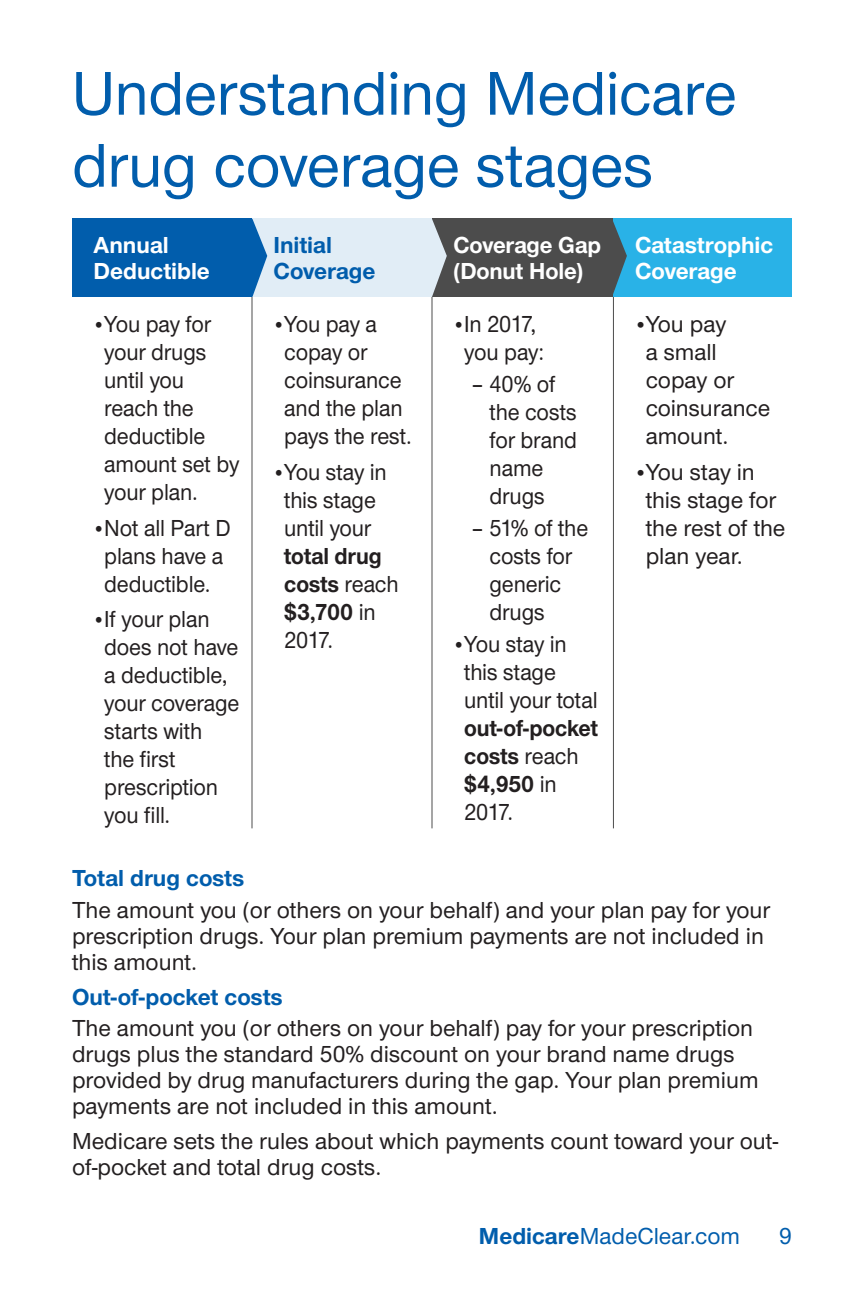
<style>
.page{position:relative;width:864px;height:1296px;background:#fff}
.page>*{position:absolute;margin:0;border:0;box-sizing:border-box;transform-origin:0 0}
.t1{font:500 64px/72px "UHC Sans";letter-spacing:-.01em;color:#015dac}
.t2{font:500 24px/28px "UHC Sans";color:#231f20}
.t3{font:500 24px/28px "UHC Sans";color:#231f20;scale:.95 1}
.t4{font:700 24px/28px "UHC Sans";letter-spacing:-.005em;color:#231f20;scale:.95 1}
.t5{font:700 24px/26px "UHC Sans";color:#fff}
.t6{font:700 24px/26px "UHC Sans";letter-spacing:.005em;color:#015dac}
.t7{font:500 24px "UHC Sans";color:#015dac}
.s1{font-family:"UHC Serif Text";font-weight:400}
.s2{font-weight:500}
.s3{font-weight:700}
</style>
<div class="page">
<div style="left:72px;top:219px;width:180px;height:78px;background:#015dac"></div>
<div style="left:252px;top:219px;width:180px;height:78px;background:#e1edf6"></div>
<div style="left:432px;top:219px;width:181px;height:78px;background:#4c4c4c"></div>
<div style="left:613px;top:219px;width:179px;height:78px;background:#29b2e7"></div>
<hr style="left:432px;top:297px;width:1px;height:531px;background:#4c4c4c">
<hr style="left:613px;top:297px;width:1px;height:531px;background:#4c4c4c">
<hr style="left:252px;top:297px;width:1px;height:531px;background:#4c4c4c">
<svg style="left:432px;top:219px;width:15px;height:78px"></svg>
<svg style="left:613px;top:221px;width:14px;height:73px"></svg>
<svg style="left:252px;top:219px;width:15px;height:78px"></svg>
<h1 class="t1" style="left:72px;top:55px;width:666px">Understanding Medicare drug coverage stages</h1>
<p class="t5" style="left:94px;top:231px;width:118px">Annual<br>Deductible</p>
<p class="t6" style="left:274px;top:231px;width:103px">Initial<br>Coverage</p>
<p class="t5" style="left:454px;top:231px;width:149px">Coverage Gap (Donut Hole)</p>
<p class="t5" style="left:635px;top:231px;width:140px">Catastrophic<br>Coverage</p>
<p class="t3" style="left:104px;top:309px;width:144px;text-indent:-9px"><span class="s1">•</span>You pay for your drugs until you reach the deductible amount set by your plan.</p>
<p class="t3" style="left:95px;top:513px;width:145px;text-align:center"><span class="s1">•</span>Not all Part D plans have a deductible.</p>
<p class="t3" style="left:104px;top:604px;width:144px;text-indent:-9px"><span class="s1">•</span>If your plan does not have a deductible, your coverage starts with<br>the first prescription you fill.</p>
<p class="t3" style="left:455px;top:309px;width:96px;text-align:center"><span class="s1">•</span>In 2017, you pay:</p>
<p class="t3" style="left:490px;top:369px;width:94px;text-indent:-18px">– 40% of the costs for brand name drugs</p>
<p class="t3" style="left:490px;top:513px;width:105px;text-indent:-18px">– 51% of the costs for generic drugs</p>
<p class="t3" style="left:464px;top:629px;width:142px;text-indent:-9px"><span class="s1">•</span>You stay in this stage until your total</p>
<p class="t4" style="left:464px;top:713px;width:143px">out-of-pocket costs <span class="s2">reach </span>$4,950 <span class="s2">in<br>2017.</span></p>
<p class="t2" style="left:646px;top:309px;width:126px;text-indent:-9px"><span class="s1">•</span>You pay<br>a small copay or coinsurance amount.</p>
<p class="t2" style="left:646px;top:457px;width:141px;text-indent:-9px"><span class="s1">•</span>You stay in this stage for the rest of the plan year.</p>
<p class="t3" style="left:284px;top:309px;width:136px;text-indent:-9px"><span class="s1">•</span>You pay a copay or coinsurance and the plan pays the rest.</p>
<p class="t3" style="left:275px;top:457px;width:119px;text-align:center"><span class="s1">•</span>You stay in this stage until your</p>
<p class="t4" style="left:284px;top:541px;width:122px">total drug costs <span class="s2">reach </span>$3,700 <span class="s2">in<br>2017.</span></p>
<p class="t6" style="left:72px;top:864px;width:174px">Total drug costs</p>
<p class="t2" style="left:72px;top:896px;width:700px;line-height:26px">The amount you (or others on your behalf) and your plan pay for your prescription drugs. Your plan premium payments are not included in this amount.</p>
<p class="t6" style="left:72px;top:983px;width:212px">Out-of-pocket costs</p>
<p class="t2" style="left:72px;top:1014px;width:688px;line-height:26px">The amount you (or others on your behalf) pay for your prescription drugs plus the standard 50% discount on your brand name drugs provided by drug manufacturers during the gap. Your plan premium payments are not included in this amount.</p>
<p class="t2" style="left:72px;top:1127px;width:708px;line-height:26px">Medicare sets the rules about which payments count toward your out&shy;of-pocket and total drug costs.</p>
<p class="t7" style="left:479px;top:1220px;width:263px"><span class="s3">Medicare</span>MadeClear.com</p>
<p class="t7" style="left:779px;top:1220px;width:14px">9</p>
</div>
